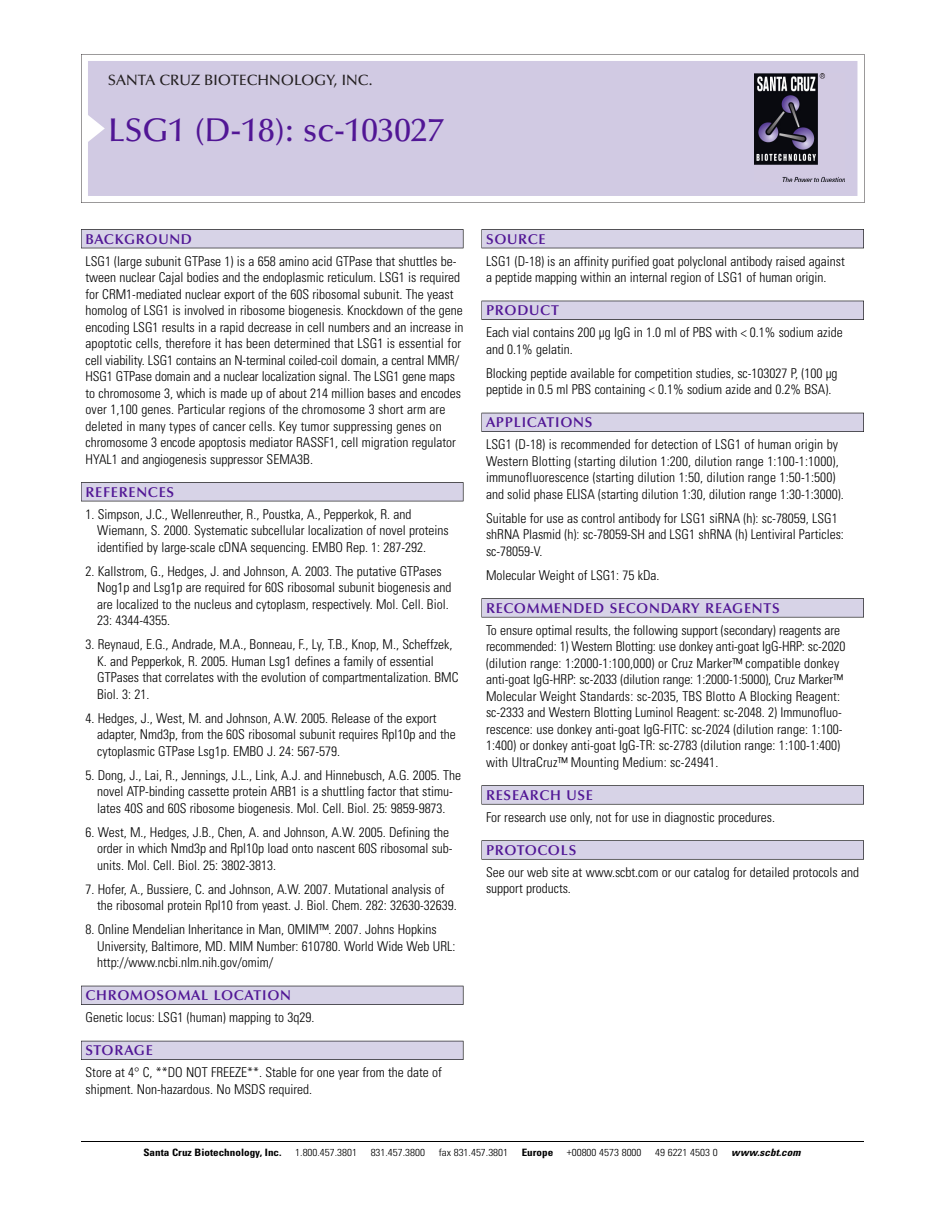
<style>
.page{position:relative;width:945px;height:1215px;background:#fff}
.page>*{position:absolute;margin:0;border:0;box-sizing:border-box;transform-origin:0 0}
.t1{font:500 33px "Optima";color:#511695}
.t2{font:500 15px "Optima";color:#231f20}
.t3{font:600 14.25px "Optima";letter-spacing:.05em;color:#511695}
.t4{font:300 condensed 13.5px/16.5px "Univers";color:#000}
.t5{font:300 condensed 10.2px "Univers";color:#000;scale:1.1 1}
.t6{font:700 condensed 10.2px "Univers";color:#000;scale:1.1 1}
.t7{font:italic 700 condensed 10.2px "Univers";letter-spacing:.005em;color:#000;scale:1.1 1}
</style>
<div class="page">
<svg style="left:81px;top:54px;width:783px;height:149px"></svg>
<div style="left:88px;top:61px;width:769px;height:135px;background:#d1cae3"></div>
<img style="left:755px;top:74px;width:90px;height:108px">
<div style="left:81px;top:229px;width:382px;height:19px;background:#525156"></div>
<div style="left:81px;top:230px;width:382px;height:18px;background:#d7d3e7"></div>
<div style="left:81px;top:482px;width:382px;height:19px;background:#525155"></div>
<div style="left:81px;top:483px;width:382px;height:18px;background:#d7d3e7"></div>
<div style="left:81px;top:986px;width:382px;height:19px;background:#525158"></div>
<div style="left:81px;top:986px;width:382px;height:18px;background:#d7d3e7"></div>
<div style="left:81px;top:1041px;width:382px;height:19px;background:#54535a"></div>
<div style="left:81px;top:1041px;width:382px;height:18px;background:#d7d3e7"></div>
<div style="left:482px;top:229px;width:382px;height:19px;background:#525156"></div>
<div style="left:482px;top:230px;width:381px;height:18px;background:#d7d3e7"></div>
<div style="left:482px;top:301px;width:382px;height:19px;background:#515055"></div>
<div style="left:482px;top:301px;width:381px;height:18px;background:#d7d3e7"></div>
<div style="left:482px;top:413px;width:382px;height:19px;background:#525158"></div>
<div style="left:482px;top:413px;width:381px;height:18px;background:#d7d3e7"></div>
<div style="left:482px;top:598px;width:382px;height:19px;background:#575759"></div>
<div style="left:482px;top:599px;width:381px;height:18px;background:#d7d3e7"></div>
<svg style="left:482px;top:785px;width:382px;height:20px"></svg>
<div style="left:482px;top:786px;width:381px;height:18px;background:#d7d3e7"></div>
<div style="left:482px;top:840px;width:382px;height:20px;background:#626263"></div>
<div style="left:482px;top:841px;width:381px;height:18px;background:#d7d3e7"></div>
<hr style="left:81px;top:1141px;width:783px;height:1px;background:#000">
<p class="t2" style="left:108px;top:74px;width:266px">SANTA CRUZ BIOTECHNOLOGY, INC.</p>
<h1 class="t1" style="left:108px;top:117px;width:337px">LSG1 (D-18): sc-103027</h1>
<p class="t3" style="left:86px;top:233px;width:108px">BACKGROUND</p>
<p class="t4" style="left:86px;top:254px;width:379px">LSG1 (large subunit GTPase 1) is a 658 amino acid GTPase that shuttles be&shy;tween nuclear Cajal bodies and the endoplasmic reticulum. LSG1 is required for CRM1-mediated nuclear export of the 60S ribosomal subunit. The yeast homolog of LSG1 is involved in ribosome biogenesis. Knockdown of the gene encoding LSG1 results in a rapid decrease in cell numbers and an increase in apoptotic cells, therefore it has been determined that LSG1 is essential for cell viability. LSG1 contains an N-terminal coiled-coil domain, a central MMR/ HSG1 GTPase domain and a nuclear localization signal. The LSG1 gene maps to chromosome 3, which is made up of about 214 million bases and encodes over 1,100 genes. Particular regions of the chromosome 3 short arm are deleted in many types of cancer cells. Key tumor suppressing genes on chromosome 3 encode apoptosis mediator RASSF1, cell migration regulator HYAL1 and angiogenesis suppressor SEMA3B.</p>
<p class="t3" style="left:86px;top:486px;width:90px">REFERENCES</p>
<p class="t4" style="left:97px;top:507px;width:353px;text-indent:-12px">1. Simpson, J.C., Wellenreuther, R., Poustka, A., Pepperkok, R. and<br>Wiemann, S. 2000. Systematic subcellular localization of novel proteins identified by large-scale cDNA sequencing. EMBO Rep. 1: 287-292.</p>
<p class="t4" style="left:97px;top:564px;width:356px;text-indent:-12px">2. Kallstrom, G., Hedges, J. and Johnson, A. 2003. The putative GTPases Nog1p and Lsg1p are required for 60S ribosomal subunit biogenesis and are localized to the nucleus and cytoplasm, respectively. Mol. Cell. Biol.<br>23: 4344-4355.</p>
<p class="t4" style="left:97px;top:637px;width:363px;text-indent:-12px">3. Reynaud, E.G., Andrade, M.A., Bonneau, F., Ly, T.B., Knop, M., Scheffzek, K. and Pepperkok, R. 2005. Human Lsg1 defines a family of essential GTPases that correlates with the evolution of compartmentalization. BMC Biol. 3: 21.</p>
<p class="t4" style="left:97px;top:711px;width:360px;text-indent:-12px">4. Hedges, J., West, M. and Johnson, A.W. 2005. Release of the export adapter, Nmd3p, from the 60S ribosomal subunit requires Rpl10p and the cytoplasmic GTPase Lsg1p. EMBO J. 24: 567-579.</p>
<p class="t4" style="left:86px;top:768px;width:377px;text-align:center">5. Dong, J., Lai, R., Jennings, J.L., Link, A.J. and Hinnebusch, A.G. 2005. The novel ATP-binding cassette protein ARB1 is a shuttling factor that stimu&shy;lates 40S and 60S ribosome biogenesis. Mol. Cell. Biol. 25: 9859-9873.</p>
<p class="t4" style="left:97px;top:825px;width:357px;text-indent:-12px">6. West, M., Hedges, J.B., Chen, A. and Johnson, A.W. 2005. Defining the order in which Nmd3p and Rpl10p load onto nascent 60S ribosomal sub&shy;units. Mol. Cell. Biol. 25: 3802-3813.</p>
<p class="t4" style="left:97px;top:882px;width:361px;text-indent:-12px">7. Hofer, A., Bussiere, C. and Johnson, A.W. 2007. Mutational analysis of the ribosomal protein Rpl10 from yeast. J. Biol. Chem. 282: 32630-32639.</p>
<p class="t4" style="left:97px;top:922px;width:360px;text-indent:-12px">8. Online Mendelian Inheritance in Man, OMIM™. 2007. Johns Hopkins<br>University, Baltimore, MD. MIM Number: 610780. World Wide Web URL: http://www.ncbi.nlm.nih.gov/omim/</p>
<p class="t3" style="left:86px;top:990px;width:207px">CHROMOSOMAL LOCATION</p>
<p class="t4" style="left:86px;top:1010px;width:230px">Genetic locus: LSG1 (human) mapping to 3q29.</p>
<p class="t3" style="left:86px;top:1045px;width:69px">STORAGE</p>
<p class="t4" style="left:86px;top:1065px;width:358px">Store at 4° C, **DO NOT FREEZE**. Stable for one year from the date of shipment. Non-hazardous. No MSDS required.</p>
<p class="t3" style="left:486px;top:233px;width:61px">SOURCE</p>
<p class="t4" style="left:486px;top:254px;width:360px">LSG1 (D-18) is an affinity purified goat polyclonal antibody raised against a peptide mapping within an internal region of LSG1 of human origin.</p>
<p class="t3" style="left:486px;top:305px;width:74px">PRODUCT</p>
<p class="t4" style="left:486px;top:325px;width:358px">Each vial contains 200 µg IgG in 1.0 ml of PBS with &lt; 0.1% sodium azide and 0.1% gelatin.</p>
<p class="t4" style="left:486px;top:366px;width:353px">Blocking peptide available for competition studies, sc-103027 P, (100 µg peptide in 0.5 ml PBS containing &lt; 0.1% sodium azide and 0.2% BSA).</p>
<p class="t3" style="left:486px;top:417px;width:108px">APPLICATIONS</p>
<p class="t4" style="left:486px;top:437px;width:359px">LSG1 (D-18) is recommended for detection of LSG1 of human origin by Western Blotting (starting dilution 1:200, dilution range 1:100-1:1000), immunofluorescence (starting dilution 1:50, dilution range 1:50-1:500) and solid phase ELISA (starting dilution 1:30, dilution range 1:30-1:3000).</p>
<p class="t4" style="left:486px;top:511px;width:359px">Suitable for use as control antibody for LSG1 siRNA (h): sc-78059, LSG1 shRNA Plasmid (h): sc-78059-SH and LSG1 shRNA (h) Lentiviral Particles: sc-78059-V.</p>
<p class="t4" style="left:486px;top:568px;width:175px">Molecular Weight of LSG1: 75 kDa.</p>
<p class="t3" style="left:486px;top:602px;width:295px">RECOMMENDED SECONDARY REAGENTS</p>
<p class="t4" style="left:486px;top:623px;width:361px">To ensure optimal results, the following support (secondary) reagents are recommended: 1) Western Blotting: use donkey anti-goat IgG-HRP: sc-2020 (dilution range: 1:2000-1:100,000) or Cruz Marker™ compatible donkey anti-goat IgG-HRP: sc-2033 (dilution range: 1:2000-1:5000), Cruz Marker™ Molecular Weight Standards: sc-2035, TBS Blotto A Blocking Reagent: sc-2333 and Western Blotting Luminol Reagent: sc-2048. 2) Immunofluo&shy;rescence: use donkey anti-goat IgG-FITC: sc-2024 (dilution range: 1:100- 1:400) or donkey anti-goat IgG-TR: sc-2783 (dilution range: 1:100-1:400) with UltraCruz™ Mounting Medium: sc-24941.</p>
<p class="t3" style="left:486px;top:789px;width:109px">RESEARCH USE</p>
<p class="t4" style="left:486px;top:810px;width:290px">For research use only, not for use in diagnostic procedures.</p>
<p class="t3" style="left:486px;top:844px;width:92px">PROTOCOLS</p>
<p class="t4" style="left:486px;top:865px;width:375px">See our web site at www.scbt.com or our catalog for detailed protocols and support products.</p>
<p class="t6" style="left:143px;top:1148px;width:127px">Santa Cruz Biotechnology, Inc.</p>
<p class="t5" style="left:295px;top:1148px;width:58px">1.800.457.3801</p>
<p class="t5" style="left:371px;top:1148px;width:51px">831.457.3800</p>
<p class="t5" style="left:439px;top:1148px;width:65px">fax 831.457.3801</p>
<p class="t6" style="left:522px;top:1148px;width:30px">Europe</p>
<p class="t5" style="left:567px;top:1148px;width:69px">+00800 4573 8000</p>
<p class="t5" style="left:655px;top:1148px;width:58px">49 6221 4503 0</p>
<p class="t7" style="left:731px;top:1148px;width:64px">www.scbt.com</p>
</div>
